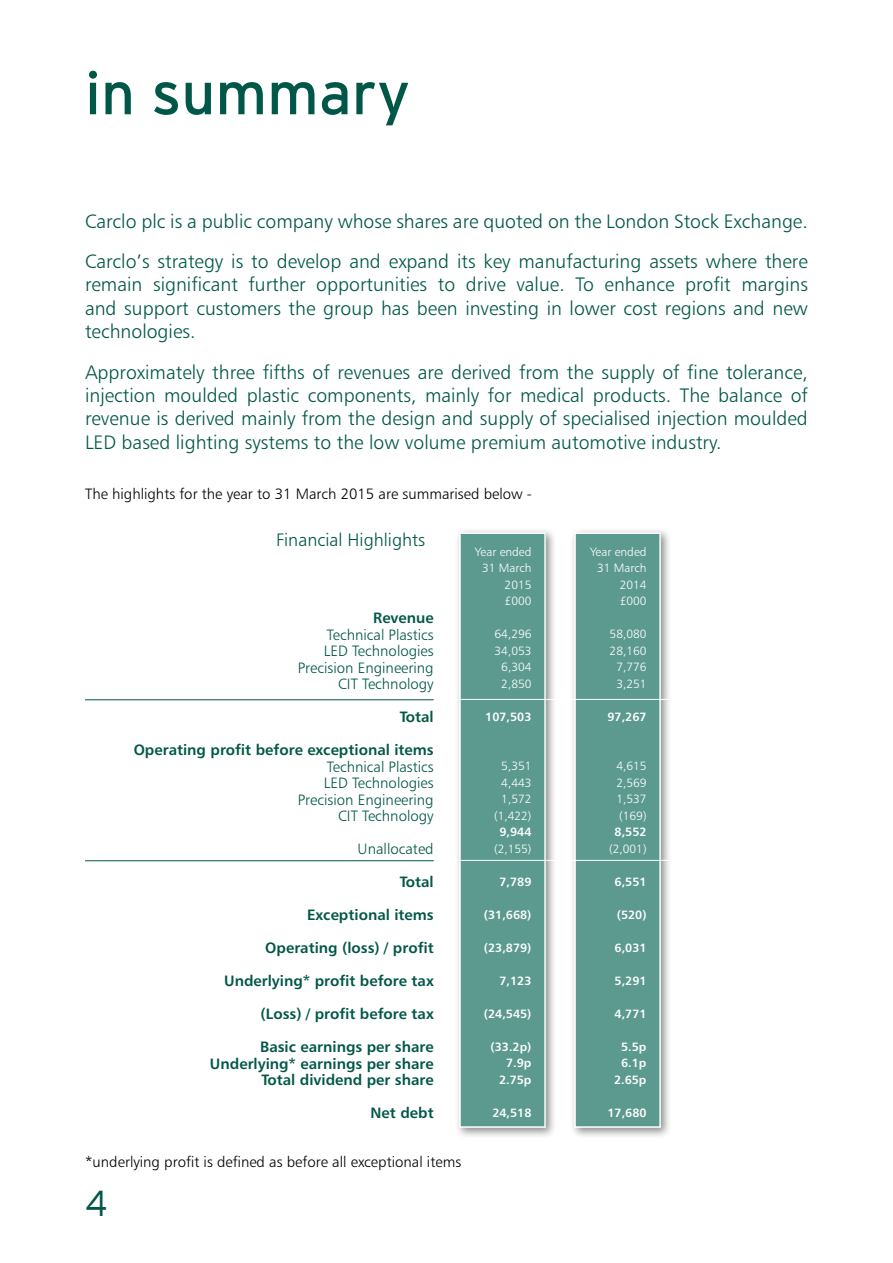
<style>
.page{position:relative;width:893px;height:1263px;background:#fff}
.page>*{position:absolute;margin:0;border:0;box-sizing:border-box;transform-origin:0 0}
.t1{font:60px "Interstate";color:#005747}
.t2{font:300 36px "Interstate";color:#005747}
.t3{font:19.5px/23.4px "Humanist 777 BT Light B";color:#005747;text-align:justify}
.t4{font:18px "Humanist 777 BT Light B";color:#005747}
.t5{font:15px/16.5px "Humanist 777 BT Bold B";color:#005747;text-align:right}
.t6{font:15px/16.5px "Humanist 777 BT Light B";color:#005747;text-align:right}
.t7{font:15px "Humanist 777 BT Light B";color:#000}
.t8{font:12px/16.5px "Humanist 777 BT Light B";color:#fff;text-align:center}
.t9{font:12px/16.5px "Humanist 777 BT Bold B";color:#fff;text-align:right}
</style>
<div class="page">
<div style="left:454px;top:527px;width:103px;height:612px;background:#000;opacity:.45"></div>
<div style="left:460px;top:533px;width:85px;height:594px;background:#5c9a90"></div>
<div style="left:459px;top:532px;width:87px;height:596px;border:2px solid #fff"></div>
<div style="left:569px;top:527px;width:103px;height:612px;background:#000;opacity:.45"></div>
<div style="left:575px;top:533px;width:85px;height:594px;background:#5c9a90"></div>
<div style="left:574px;top:532px;width:87px;height:596px;border:2px solid #fff"></div>
<hr style="left:85px;top:699px;width:723px;height:1px;background:#fff">
<hr style="left:85px;top:860px;width:723px;height:1px;background:#fff">
<hr style="left:85px;top:699px;width:349px;height:1px;background:#005747">
<hr style="left:85px;top:860px;width:349px;height:1px;background:#005747">
<h1 class="t1" style="left:85px;top:60px;width:327px">in summary</h1>
<p class="t3" style="left:85px;top:200px;width:724px;line-height:40.3px">Carclo plc is a public company whose shares are quoted on the London Stock Exchange.<br>Carclo’s strategy is to develop and expand its key manufacturing assets where there</p>
<p class="t3" style="left:85px;top:273px;width:724px">remain significant further opportunities to drive value. To enhance profit margins and support customers the group has been investing in lower cost regions and new technologies.</p>
<p class="t3" style="left:85px;top:360px;width:724px">Approximately three fifths of revenues are derived from the supply of fine tolerance, injection moulded plastic components, mainly for medical products. The balance of revenue is derived mainly from the design and supply of specialised injection moulded LED based lighting systems to the low volume premium automotive industry.</p>
<p class="t7" style="left:85px;top:485px;width:448px">The highlights for the year to 31 March 2015 are summarised below -</p>
<p class="t4" style="left:276px;top:529px;width:151px">Financial Highlights</p>
<p class="t5" style="left:373px;top:610px;width:62px">Revenue</p>
<p class="t6" style="left:298px;top:626px;width:137px">Technical Plastics<br>LED Technologies<br>Precision Engineering<br>CIT Technology</p>
<p class="t5" style="left:400px;top:709px;width:35px">Total</p>
<p class="t5" style="left:134px;top:742px;width:302px">Operating profit before exceptional items</p>
<p class="t6" style="left:298px;top:758px;width:137px">Technical Plastics<br>LED Technologies<br>Precision Engineering<br>CIT Technology</p>
<p class="t6" style="left:358px;top:841px;width:78px">Unallocated</p>
<p class="t5" style="left:400px;top:874px;width:35px">Total</p>
<p class="t5" style="left:307px;top:907px;width:128px">Exceptional items</p>
<p class="t5" style="left:265px;top:940px;width:170px">Operating (loss) / profit</p>
<p class="t5" style="left:224px;top:973px;width:211px">Underlying* profit before tax</p>
<p class="t5" style="left:260px;top:1006px;width:175px">(Loss) / profit before tax</p>
<p class="t5" style="left:210px;top:1039px;width:225px">Basic earnings per share<br>Underlying* earnings per share<br>Total dividend per share</p>
<p class="t5" style="left:371px;top:1105px;width:65px">Net debt</p>
<p class="t8" style="left:475px;top:543px;width:58px;text-align:right">Year ended<br>31 March<br>2015 £000</p>
<p class="t8" style="left:495px;top:626px;width:38px">64,296<br>34,053<br>6,304<br>2,850</p>
<p class="t9" style="left:485px;top:708px;width:48px">107,503</p>
<p class="t8" style="left:494px;top:758px;width:39px">5,351<br>4,443<br>1,572 (1,422)</p>
<p class="t9" style="left:499px;top:824px;width:34px">9,944</p>
<p class="t8" style="left:494px;top:840px;width:39px">(2,155)</p>
<p class="t9" style="left:499px;top:873px;width:34px">7,789</p>
<p class="t9" style="left:484px;top:906px;width:49px">(31,668)</p>
<p class="t9" style="left:484px;top:939px;width:49px">(23,879)</p>
<p class="t9" style="left:499px;top:972px;width:34px">7,123</p>
<p class="t9" style="left:484px;top:1005px;width:49px">(24,545)</p>
<p class="t9" style="left:491px;top:1038px;width:42px">(33.2p)<br>7.9p<br>2.75p</p>
<p class="t9" style="left:492px;top:1104px;width:41px">24,518</p>
<p class="t7" style="left:85px;top:1153px;width:378px">*underlying profit is defined as before all exceptional items</p>
<h2 class="t2" style="left:85px;top:1183px;width:24px">4</h2>
<p class="t8" style="left:590px;top:543px;width:58px;text-align:right">Year ended<br>31 March<br>2014 £000</p>
<p class="t8" style="left:610px;top:626px;width:38px">58,080<br>28,160<br>7,776<br>3,251</p>
<p class="t9" style="left:607px;top:708px;width:41px">97,267</p>
<p class="t8" style="left:616px;top:758px;width:32px;text-align:justify">4,615<br>2,569<br>1,537 (169)</p>
<p class="t9" style="left:615px;top:824px;width:34px">8,552</p>
<p class="t8" style="left:609px;top:840px;width:39px">(2,001)</p>
<p class="t9" style="left:615px;top:873px;width:34px">6,551</p>
<p class="t9" style="left:617px;top:906px;width:31px">(520)</p>
<p class="t9" style="left:615px;top:939px;width:34px">6,031</p>
<p class="t9" style="left:615px;top:972px;width:34px">5,291</p>
<p class="t9" style="left:615px;top:1005px;width:34px">4,771</p>
<p class="t9" style="left:614px;top:1038px;width:34px;text-align:center">5.5p<br>6.1p<br>2.65p</p>
<p class="t9" style="left:607px;top:1104px;width:41px">17,680</p>
</div>
